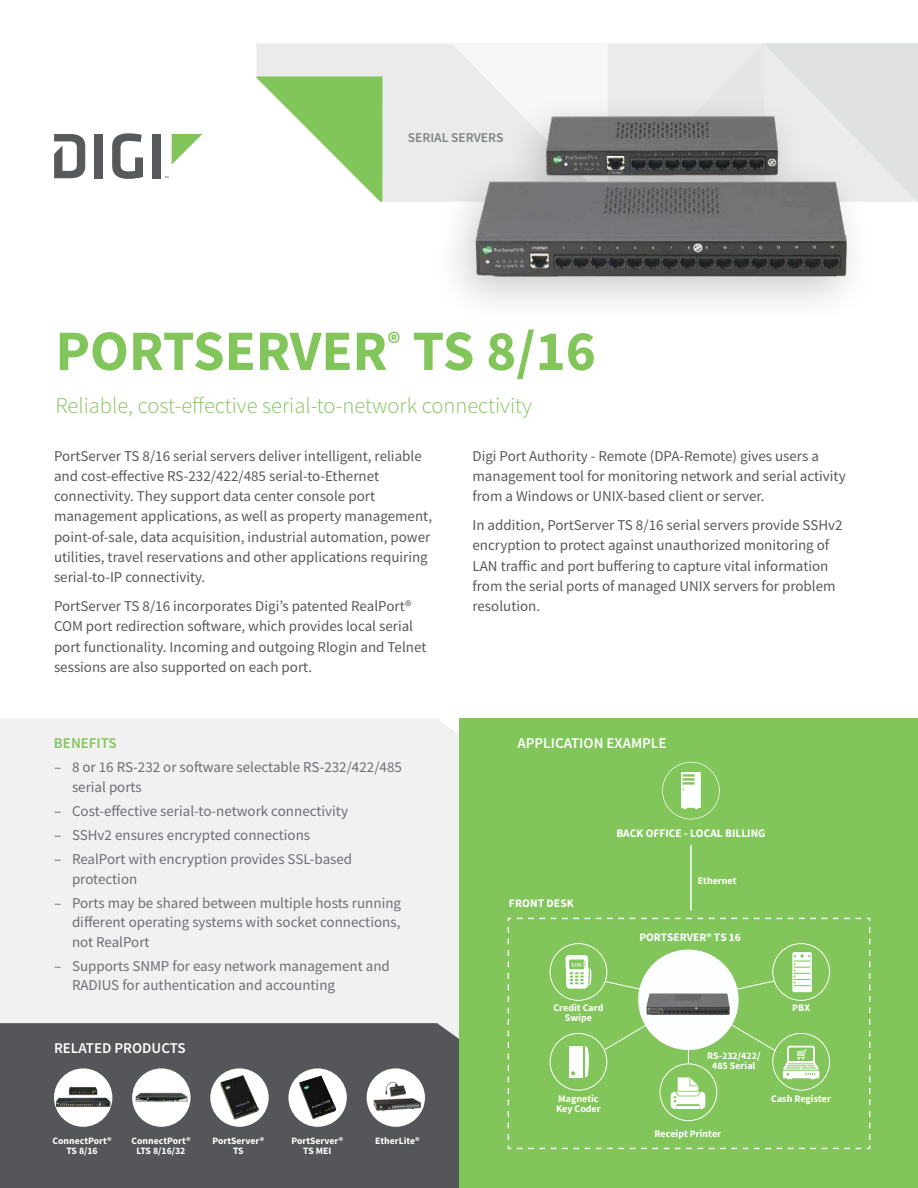
<style>
.page{position:relative;width:918px;height:1188px;background:#fff}
.page>*{position:absolute;margin:0;border:0;box-sizing:border-box;transform-origin:0 0}
.t1{font:700 57px "Source Sans Pro";color:#82c55b}
.t2{font:300 22.5px "Source Sans Pro";color:#82c55b}
.t3{font:15px/20.2px "Source Sans Pro";color:#58595b}
.t4{font:15px/19.5px "Source Sans Pro";color:#6d6e71}
.t5{font:600 15px "Source Sans Pro";color:#fff}
.t6{font:600 15px "Source Sans Pro";color:#82c55b}
.t7{font:600 13.5px "Source Sans Pro";color:#808284}
.t8{font:700 11.4px "Source Sans Pro";color:#fff}
.t9{font:700 10.05px/9.9px "Source Sans Pro";color:#fff;text-align:center}
.t10{font:700 9.75px/10.5px "Source Sans Pro";color:#fff;text-align:center}
</style>
<div class="page">
<div style="left:95px;top:134px;width:8px;height:44px;background:#58595b"></div>
<svg style="left:112px;top:133px;width:31px;height:46px"></svg>
<div style="left:152px;top:134px;width:9px;height:44px;background:#58595b"></div>
<svg style="left:172px;top:134px;width:30px;height:30px"></svg>
<svg style="left:54px;top:134px;width:31px;height:44px"></svg>
<div style="left:459px;top:718px;width:459px;height:470px;background:#82c55b"></div>
<div style="left:0;top:719px;width:459px;height:304px;background:#f1f1f2"></div>
<div style="left:0;top:1023px;width:459px;height:165px;background:#55565a"></div>
<div style="left:256px;top:44px;width:195px;height:158px;background:#ebebeb"></div>
<svg style="left:256px;top:76px;width:126px;height:126px"></svg>
<svg style="left:451px;top:43px;width:467px;height:159px"></svg>
<div style="left:54px;top:1068px;width:58px;height:59px;background:#fff;border-radius:50%"></div>
<img style="left:56px;top:1086px;width:54px;height:23px">
<div style="left:210px;top:1068px;width:59px;height:59px;background:#fff;border-radius:50%"></div>
<img style="left:221px;top:1076px;width:37px;height:44px">
<div style="left:367px;top:1068px;width:58px;height:59px;background:#fff;border-radius:50%"></div>
<img style="left:373px;top:1082px;width:47px;height:29px">
<div style="left:132px;top:1068px;width:59px;height:59px;background:#fff;border-radius:50%"></div>
<img style="left:136px;top:1092px;width:51px;height:10px">
<svg style="left:288px;top:1068px;width:59px;height:59px"></svg>
<svg style="left:292px;top:1069px;width:53px;height:58px"></svg>
<img style="left:302px;top:1076px;width:19px;height:6px">
<hr style="left:690px;top:845px;width:2px;height:65px;background:#fff">
<svg style="left:662px;top:762px;width:58px;height:57px"></svg>
<svg style="left:507px;top:917px;width:364px;height:233px"></svg>
<img style="left:430px;top:69px;width:467px;height:234px">
<p class="t7" style="left:408px;top:132px;width:97px">SERIAL SERVERS</p>
<h1 class="t1" style="left:56px;top:329px;width:542px">PORTSERVER<sup>®</sup> TS 8/16</h1>
<h2 class="t2" style="left:56px;top:397px;width:478px">Reliable, cost-effective serial-to-network connectivity</h2>
<p class="t3" style="left:54px;top:447px;width:380px">PortServer TS 8/16 serial servers deliver intelligent, reliable and cost-effective RS-232/422/485 serial-to-Ethernet connectivity. They support data center console port management applications, as well as property management, point-of-sale, data acquisition, industrial automation, power utilities, travel reservations and other applications requiring serial-to-IP connectivity.</p>
<p class="t3" style="left:54px;top:597px;width:374px">PortServer TS 8/16 incorporates Digi’s patented RealPort® COM port redirection software, which provides local serial port functionality. Incoming and outgoing Rlogin and Telnet sessions are also supported on each port.</p>
<p class="t6" style="left:54px;top:737px;width:64px">BENEFITS</p>
<p class="t4" style="left:72px;top:759px;width:331px;text-indent:-18px">– 8 or 16 RS-232 or software selectable RS-232/422/485 serial ports</p>
<p class="t4" style="left:54px;top:802px;width:296px">– Cost-effective serial-to-network connectivity</p>
<p class="t4" style="left:54px;top:827px;width:258px">– SSHv2 ensures encrypted connections</p>
<p class="t4" style="left:72px;top:851px;width:282px;text-indent:-18px">– RealPort with encryption provides SSL-based protection</p>
<p class="t4" style="left:72px;top:894px;width:331px;text-align:justify;text-indent:-18px">– Ports may be shared between multiple hosts running different operating systems with socket connections, not RealPort</p>
<p class="t4" style="left:72px;top:957px;width:319px;text-indent:-18px">– Supports SNMP for easy network management and<br>RADIUS for authentication and accounting</p>
<p class="t5" style="left:54px;top:1042px;width:133px">RELATED PRODUCTS</p>
<p class="t10" style="left:132px;top:1136px;width:61px">ConnectPort®</p>
<p class="t10" style="left:375px;top:1136px;width:46px">EtherLite®</p>
<p class="t10" style="left:137px;top:1146px;width:50px">LTS 8/16/32</p>
<p class="t10" style="left:291px;top:1136px;width:53px">PortServer®<br>TS MEI</p>
<p class="t10" style="left:53px;top:1136px;width:61px">ConnectPort®<br>TS 8/16</p>
<p class="t10" style="left:212px;top:1136px;width:53px">PortServer®<br>TS</p>
<p class="t3" style="left:472px;top:447px;width:375px">Digi Port Authority - Remote (DPA-Remote) gives users a management tool for monitoring network and serial activity from a Windows or UNIX-based client or server.</p>
<p class="t3" style="left:472px;top:516px;width:372px">In addition, PortServer TS 8/16 serial servers provide SSHv2 encryption to protect against unauthorized monitoring of LAN traffic and port buffering to capture vital information from the serial ports of managed UNIX servers for problem resolution.</p>
<p class="t5" style="left:518px;top:737px;width:151px">APPLICATION EXAMPLE</p>
<p class="t8" style="left:509px;top:899px;width:66px">FRONT DESK</p>
<p class="t8" style="left:616px;top:829px;width:151px">BACK OFFICE - LOCAL BILLING</p>
<p class="t9" style="left:698px;top:876px;width:40px">Ethernet</p>
<p class="t8" style="left:639px;top:933px;width:103px">PORTSERVER® TS 16</p>
<p class="t9" style="left:553px;top:1004px;width:51px">Credit Card</p>
<p class="t9" style="left:792px;top:1004px;width:19px">PBX</p>
<p class="t9" style="left:565px;top:1013px;width:28px">Swipe</p>
<p class="t9" style="left:707px;top:1051px;width:55px">RS-232/422/<br>485 Serial</p>
<p class="t9" style="left:556px;top:1094px;width:46px;text-align:left">Magnetic<br>Key Coder</p>
<p class="t9" style="left:771px;top:1094px;width:61px">Cash Register</p>
<p class="t9" style="left:655px;top:1129px;width:68px">Receipt Printer</p>
</div>
